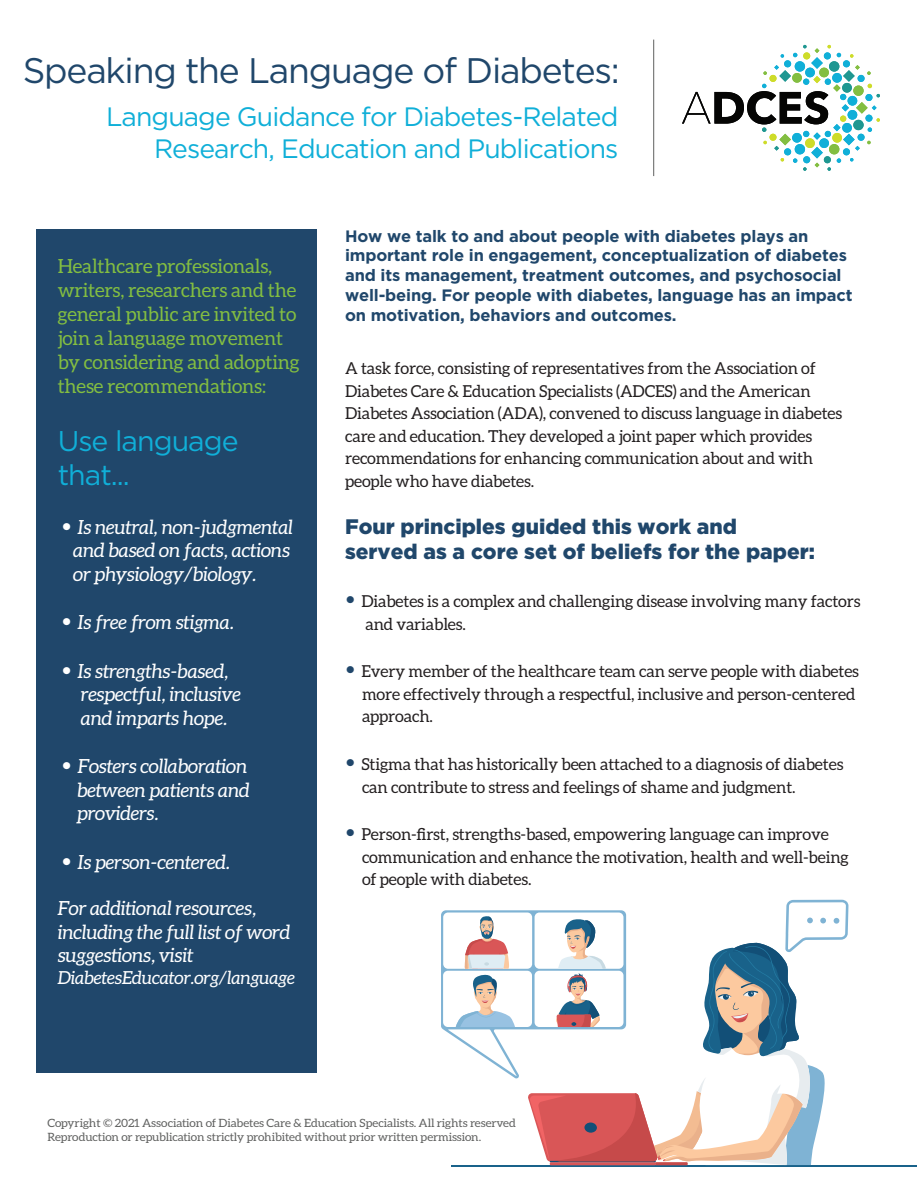
<style>
.page{position:relative;width:918px;height:1188px;background:#fff}
.page>*{position:absolute;margin:0;border:0;box-sizing:border-box;transform-origin:0 0}
.t1{font:35.4px "Gotham";letter-spacing:-.035em;color:#20476b}
.t2{font:28.5px/34.2px "Gotham";letter-spacing:-.035em;color:#10afd8}
.t3{font:26.55px/32px "Gotham";letter-spacing:-.035em;color:#10afd8;text-align:right}
.t4{font:900 21px/25.2px "Gotham";color:#20476b}
.t5{font:italic 19.5px/23.4px "Aleo";letter-spacing:-.01em;color:#fff}
.t6{font:19.5px/24px "Aleo";letter-spacing:-.01em;color:#83be41}
.t7{font:italic 18px "Aleo";letter-spacing:-.01em;color:#fff}
.t8{font:16.5px/22.5px "Aleo";letter-spacing:-.01em;color:#231f20}
.t9{font:700 16.5px/19.8px "Gotham";letter-spacing:-.01em;color:#20476b}
.t10{font:11.4px/14.4px "Aleo";letter-spacing:-.01em;color:#606160;scale:1.05 1}
.s1{font-family:"Gotham";font-weight:900;font-style:normal;font-size:21px}
.s2{font-family:"Gotham";font-weight:900;font-size:21px;color:#20476b}
</style>
<div class="page">
<div style="left:36px;top:229px;width:281px;height:844px;background:#20476b"></div>
<hr style="left:653px;top:40px;width:1px;height:136px;background:#606160">
<svg style="left:682px;top:45px;width:198px;height:126px"></svg>
<hr style="left:451px;top:1165px;width:465px;height:2px;background:#19628a">
<svg style="left:441px;top:900px;width:408px;height:265px"></svg>
<h1 class="t1" style="left:23px;top:48px;width:599px">Speaking the Language of Diabetes:</h1>
<h3 class="t3" style="left:106px;top:100px;width:514px">Language Guidance for Diabetes-Related<br>Research, Education and Publications</h3>
<p class="t6" style="left:58px;top:255px;width:243px">Healthcare professionals, writers, researchers and the general public are invited to join a language movement by considering and adopting these recommendations:</p>
<h2 class="t2" style="left:58px;top:423px;width:182px">Use language that...</h2>
<p class="t5" style="left:73px;top:516px;width:221px;text-indent:-12px"><span class="s1">•</span> Is neutral, non-judgmental and based on facts, actions or physiology/biology.</p>
<p class="t5" style="left:62px;top:611px;width:174px"><span class="s1">•</span> Is free from stigma.</p>
<p class="t5" style="left:81px;top:660px;width:162px;text-indent:-19px"><span class="s1">•</span> Is strengths-based, respectful, inclusive and imparts hope.</p>
<p class="t5" style="left:77px;top:755px;width:174px;text-align:justify;text-indent:-15px"><span class="s1">•</span> Fosters collaboration between patients and providers.</p>
<p class="t5" style="left:62px;top:851px;width:170px"><span class="s1">•</span> Is person-centered.</p>
<p class="t5" style="left:58px;top:897px;width:234px">For additional resources, including the full list of word suggestions, visit</p>
<p class="t7" style="left:58px;top:967px;width:239px">DiabetesEducator.org/language</p>
<p class="t9" style="left:345px;top:226px;width:509px">How we talk to and about people with diabetes plays an important role in engagement, conceptualization of diabetes and its management, treatment outcomes, and psychosocial well-being. For people with diabetes, language has an impact on motivation, behaviors and outcomes.</p>
<p class="t8" style="left:345px;top:358px;width:499px">A task force, consisting of representatives from the Association of Diabetes Care &amp; Education Specialists (ADCES) and the American Diabetes Association (ADA), convened to discuss language in diabetes care and education. They developed a joint paper which provides recommendations for enhancing communication about and with people who have diabetes.</p>
<p class="t4" style="left:345px;top:514px;width:471px">Four principles guided this work and<br>served as a core set of beliefs for the paper:</p>
<p class="t8" style="left:365px;top:591px;width:497px;text-indent:-20px"><span class="s2">•</span> Diabetes is a complex and challenging disease involving many factors and variables.</p>
<p class="t8" style="left:362px;top:661px;width:499px;text-indent:-17px"><span class="s2">•</span> Every member of the healthcare team can serve people with diabetes more effectively through a respectful, inclusive and person-centered approach.</p>
<p class="t8" style="left:362px;top:754px;width:483px;text-indent:-17px"><span class="s2">•</span> Stigma that has historically been attached to a diagnosis of diabetes can contribute to stress and feelings of shame and judgment.</p>
<p class="t8" style="left:362px;top:824px;width:488px;text-indent:-17px"><span class="s2">•</span> Person-first, strengths-based, empowering language can improve communication and enhance the motivation, health and well-being of people with diabetes.</p>
<p class="t10" style="left:48px;top:1116px;width:448px">Copyright © 2021 Association of Diabetes Care &amp; Education Specialists. All rights reserved<br>Reproduction or republication strictly prohibited without prior written permission.</p>
</div>
